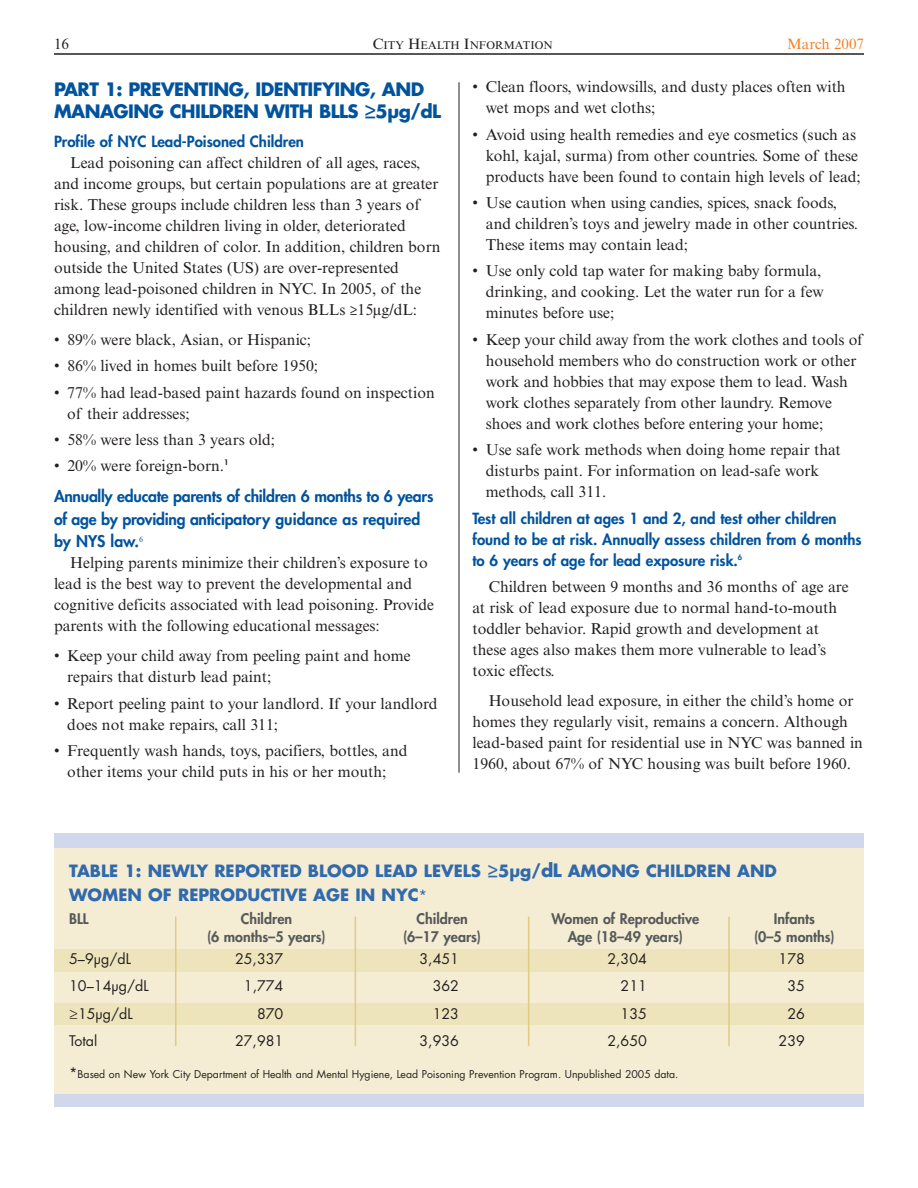
<style>
.page{position:relative;width:918px;height:1188px;background:#fff}
.page>*{position:absolute;margin:0;border:0;box-sizing:border-box;transform-origin:0 0}
.t1{font:700 18px/22.5px "Futura Std";letter-spacing:-.03em;color:#01539e}
.t2{font:700 16.5px/23.2px "Futura Std";color:#3069ad}
.t3{font:15.75px/21px "Times New Roman MT Std";color:#231f20}
.t4{font:800 15.75px/22.5px "Futura Std";letter-spacing:-.015em;color:#01539e}
.t5{font:800 15px/21px "Futura Std";color:#01539e}
.t6{font:15px "Times New Roman MT Std";color:#f48026}
.t7{font:15px "Times New Roman MT Std";color:#231f20}
.t8{font:800 14.25px "Futura Std";color:#57585a}
.t9{font:14.25px "Futura Std";color:#231f20}
.t10{font:11.25px "Times New Roman MT Std";color:#231f20}
.t11{font:10.5px "Futura Std";color:#231f20}
.s1{font-size:15px}
.s2{font-size:18px}
.s3{font-weight:400;font-size:15px}
.s4{font-size:14.25px}
</style>
<div class="page">
<hr style="left:54px;top:53px;width:810px;height:2px;background:#231f20">
<hr style="left:459px;top:82px;width:1px;height:691px;background:#231f20">
<div style="left:54px;top:833px;width:810px;height:274px;background:#d1d8ec"></div>
<div style="left:54px;top:848px;width:810px;height:246px;background:#f4edd4"></div>
<div style="left:54px;top:949px;width:810px;height:23px;background:#eee4bc"></div>
<div style="left:54px;top:1003px;width:810px;height:22px;background:#eee4bc"></div>
<hr style="left:355px;top:917px;width:1px;height:129px;background:#e0cb82">
<hr style="left:175px;top:917px;width:1px;height:129px;background:#e0cb82">
<hr style="left:528px;top:917px;width:1px;height:129px;background:#e0cb82">
<hr style="left:728px;top:917px;width:2px;height:129px;background:#e0cb82">
<p class="t7" style="left:54px;top:39px;width:16px">16</p>
<p class="t10" style="left:373px;top:41px;width:181px"><span class="s1">C</span>ITY <span class="s1">H</span>EALTH <span class="s1">I</span>NFORMATION</p>
<p class="t6" style="left:787px;top:39px;width:78px">March 2007</p>
<p class="t1" style="left:54px;top:79px;width:389px">PART 1: PREVENTING, IDENTIFYING, AND<br>MANAGING CHILDREN WITH BLLS ≥5µg/dL</p>
<p class="t5" style="left:54px;top:132px;width:252px">Profile of NYC Lead-Poisoned Children</p>
<p class="t3" style="left:54px;top:154px;width:388px;text-indent:16px">Lead poisoning can affect children of all ages, races, and income groups, but certain populations are at greater risk. These groups include children less than 3 years of age, low-income children living in older, deteriorated housing, and children of color. In addition, children born outside the United States (US) are over-represented among lead-poisoned children in NYC. In 2005, of the children newly identified with venous BLLs ≥15µg/dL:</p>
<p class="t3" style="left:54px;top:330px;width:259px">• 89% were black, Asian, or Hispanic;</p>
<p class="t3" style="left:54px;top:357px;width:266px">• 86% lived in homes built before 1950;</p>
<p class="t3" style="left:67px;top:383px;width:369px;text-indent:-13px">• 77% had lead-based paint hazards found on inspection of their addresses;</p>
<p class="t3" style="left:54px;top:431px;width:223px">• 58% were less than 3 years old;</p>
<p class="t3" style="left:54px;top:457px;width:176px">• 20% were foreign-born.<sup>1</sup></p>
<p class="t4" style="left:54px;top:487px;width:381px">Annually educate parents of children 6 months to 6 years of age by providing anticipatory guidance as required by NYS law.<sup>6</sup></p>
<p class="t3" style="left:54px;top:554px;width:382px;text-indent:16px">Helping parents minimize their children’s exposure to lead is the best way to prevent the developmental and cognitive deficits associated with lead poisoning. Provide parents with the following educational messages:</p>
<p class="t3" style="left:67px;top:647px;width:345px;text-indent:-13px">• Keep your child away from peeling paint and home repairs that disturb lead paint;</p>
<p class="t3" style="left:67px;top:694px;width:372px;text-indent:-13px">• Report peeling paint to your landlord. If your landlord does not make repairs, call 311;</p>
<p class="t3" style="left:54px;top:742px;width:355px;text-align:center">• Frequently wash hands, toys, pacifiers, bottles, and other items your child puts in his or her mouth;</p>
<p class="t3" style="left:486px;top:78px;width:361px;text-indent:-13px">• Clean floors, windowsills, and dusty places often with wet mops and wet cloths;</p>
<p class="t3" style="left:486px;top:125px;width:377px;text-indent:-13px">• Avoid using health remedies and eye cosmetics (such as kohl, kajal, surma) from other countries. Some of these products have been found to contain high levels of lead;</p>
<p class="t3" style="left:486px;top:194px;width:374px;text-indent:-13px">• Use caution when using candies, spices, snack foods, and children’s toys and jewelry made in other countries.<br>These items may contain lead;</p>
<p class="t3" style="left:486px;top:262px;width:339px;text-indent:-13px">• Use only cold tap water for making baby formula, drinking, and cooking. Let the water run for a few minutes before use;</p>
<p class="t3" style="left:486px;top:331px;width:378px;text-indent:-13px">• Keep your child away from the work clothes and tools of household members who do construction work or other work and hobbies that may expose them to lead. Wash work clothes separately from other laundry. Remove shoes and work clothes before entering your home;</p>
<p class="t3" style="left:486px;top:441px;width:356px;text-indent:-13px">• Use safe work methods when doing home repair that disturbs paint. For information on lead-safe work methods, call 311.</p>
<p class="t5" style="left:472px;top:509px;width:391px">Test all children at ages 1 and 2, and test other children found to be at risk. Annually assess children from 6 months to 6 years of age for lead exposure risk.<sup>6</sup></p>
<p class="t3" style="left:472px;top:578px;width:378px;text-indent:16px">Children between 9 months and 36 months of age are at risk of lead exposure due to normal hand-to-mouth toddler behavior. Rapid growth and development at these ages also makes them more vulnerable to lead’s toxic effects.</p>
<p class="t3" style="left:472px;top:691px;width:392px;text-indent:16px">Household lead exposure, in either the child’s home or homes they regularly visit, remains a concern. Although lead-based paint for residential use in NYC was banned in 1960, about 67% of NYC housing was built before 1960.</p>
<p class="t2" style="left:69px;top:861px;width:709px">TABLE 1: NEWLY REPORTED BLOOD LEAD LEVELS ≥5µg/<span class="s2">dL</span> AMONG CHILDREN AND<br>WOMEN OF REPRODUCTIVE AGE IN NYC<span class="s3">*</span></p>
<p class="t8" style="left:69px;top:912px;width:21px">BLL</p>
<p class="t8" style="left:241px;top:912px;width:53px">Children</p>
<p class="t8" style="left:416px;top:912px;width:53px">Children</p>
<p class="t8" style="left:551px;top:912px;width:149px">Women of Reproductive</p>
<p class="t8" style="left:774px;top:912px;width:43px">Infants</p>
<p class="t8" style="left:207px;top:930px;width:120px">(6 months–5 years)</p>
<p class="t8" style="left:403px;top:930px;width:79px">(6–17 years)</p>
<p class="t8" style="left:568px;top:930px;width:117px">Age (18–49 years)</p>
<p class="t8" style="left:754px;top:930px;width:82px">(0–5 months)</p>
<p class="t9" style="left:69px;top:952px;width:63px">5–9µg/dL</p>
<p class="t9" style="left:235px;top:952px;width:50px">25,337</p>
<p class="t9" style="left:420px;top:952px;width:41px">3,451</p>
<p class="t9" style="left:607px;top:952px;width:41px">2,304</p>
<p class="t9" style="left:779px;top:952px;width:28px">178</p>
<p class="t9" style="left:69px;top:980px;width:81px">10–14µg/dL</p>
<p class="t9" style="left:244px;top:980px;width:41px">1,774</p>
<p class="t9" style="left:433px;top:980px;width:28px">362</p>
<p class="t9" style="left:621px;top:980px;width:28px">211</p>
<p class="t9" style="left:787px;top:980px;width:19px">35</p>
<p class="t9" style="left:69px;top:1007px;width:65px">≥15µg/dL</p>
<p class="t9" style="left:257px;top:1007px;width:28px">870</p>
<p class="t9" style="left:433px;top:1007px;width:28px">123</p>
<p class="t9" style="left:621px;top:1007px;width:28px">135</p>
<p class="t9" style="left:787px;top:1007px;width:19px">26</p>
<p class="t9" style="left:69px;top:1034px;width:30px">Total</p>
<p class="t9" style="left:235px;top:1034px;width:50px">27,981</p>
<p class="t9" style="left:420px;top:1034px;width:41px">3,936</p>
<p class="t9" style="left:607px;top:1034px;width:41px">2,650</p>
<p class="t9" style="left:779px;top:1034px;width:28px">239</p>
<p class="t11" style="left:69px;top:1069px;width:611px"><span class="s4">*</span>Based on New York City Department of Health and Mental Hygiene, Lead Poisoning Prevention Program. Unpublished 2005 data.</p>
</div>
